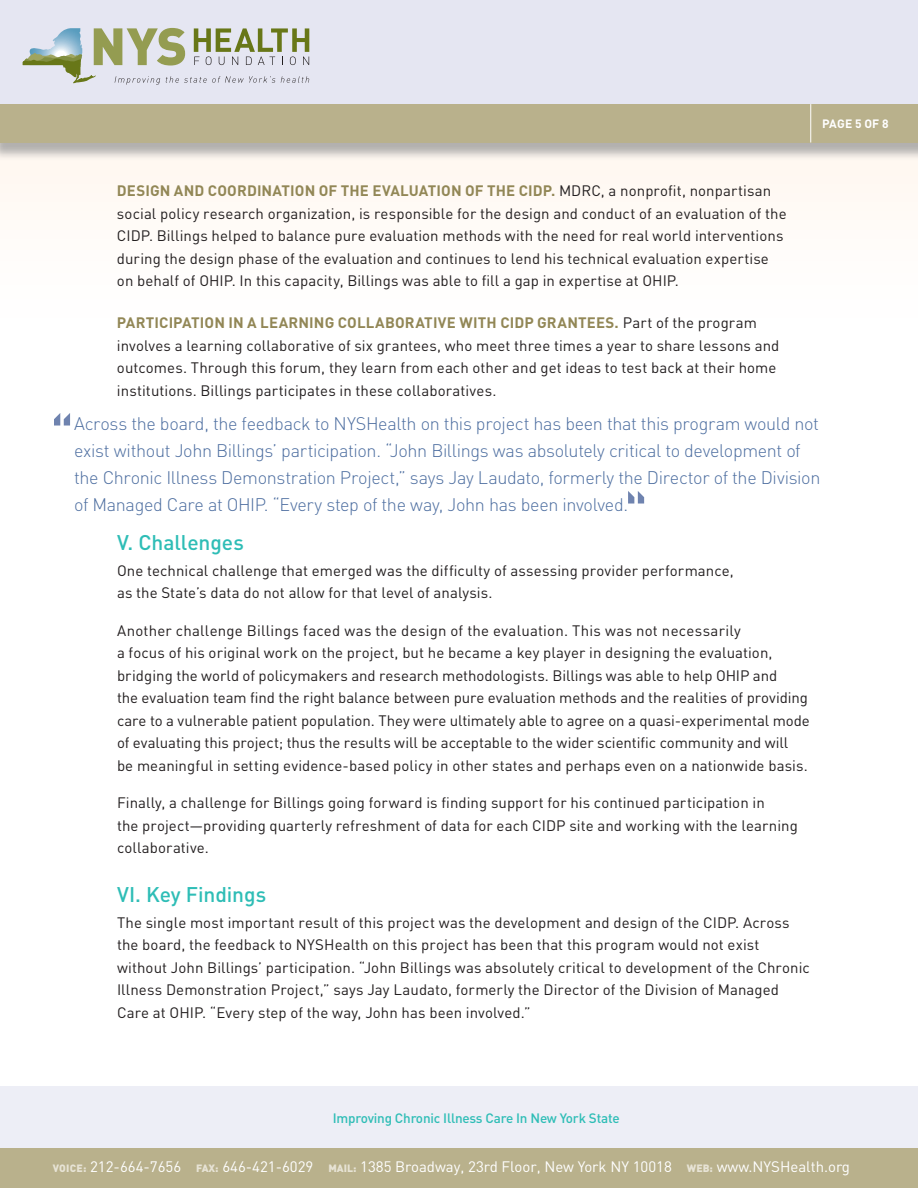
<style>
.page{position:relative;width:918px;height:1188px;background:#fff}
.page>*{position:absolute;margin:0;border:0;box-sizing:border-box;transform-origin:0 0}
.t1{font:500 21px "DIN";letter-spacing:-.005em;color:#2ebdb6}
.t2{font:300 18px/27px "DIN";letter-spacing:-.02em;color:#4d6ea0}
.t3{font:15px/22.5px "DIN";letter-spacing:.005em;color:#231f20}
.t4{font:15px "DIN";color:#fff}
.t5{font:700 15px "DIN";letter-spacing:.015em;color:#928756}
.t6{font:500 13.5px "DIN";letter-spacing:-.015em;color:#2ebdb6}
.t7{font:700 12px "DIN";color:#fff}
.s1{font-weight:700;color:#928756}
.s2{font-weight:900;font-size:10.5px;color:#e7e3d5}
</style>
<div class="page">
<div style="left:0;top:0;width:918px;height:106px;background:#e5e6f2"></div>
<div style="left:0;top:142px;width:918px;height:224px;background:#fffdfb"></div>
<div style="left:0;top:1086px;width:918px;height:102px;background:#edeef6"></div>
<div style="left:0;top:106px;width:918px;height:55px;background:#999;opacity:.75"></div>
<div style="left:0;top:104px;width:918px;height:38px;background:#b9b18c"></div>
<hr style="left:810px;top:104px;width:1px;height:39px;background:#fff">
<div style="left:0;top:1148px;width:918px;height:40px;background:#b9b18c"></div>
<svg style="left:23px;top:28px;width:286px;height:57px"></svg>
<svg style="left:54px;top:413px;width:16px;height:13px"></svg>
<svg style="left:628px;top:491px;width:16px;height:13px"></svg>
<p class="t3" style="left:117px;top:180px;width:671px"><span class="s1">DESIGN AND COORDINATION OF THE EVALUATION OF THE CIDP.</span> MDRC, a nonprofit, nonpartisan social policy research organization, is responsible for the design and conduct of an evaluation of the CIDP. Billings helped to balance pure evaluation methods with the need for real world interventions during the design phase of the evaluation and continues to lend his technical evaluation expertise on behalf of OHIP. In this capacity, Billings was able to fill a gap in expertise at OHIP.</p>
<p class="t5" style="left:117px;top:313px;width:46px">PARTICIP</p>
<p class="t3" style="left:117px;top:312px;width:664px;text-indent:65px"><span class="s1">ATION I N A LEARNI NG COLLABORATIVE WITH CIDP GRANTEES.</span> Part of the program involves a learning collaborative of six grantees, who meet three times a year to share lessons and outcomes. Through this forum, they learn from each other and get ideas to test back at their home institutions. Billings participates in these collaboratives.</p>
<p class="t7" style="left:822px;top:116px;width:68px">PAGE 5 OF 8</p>
<p class="t2" style="left:74px;top:409px;width:748px">Across the board, the feedback to NYSHealth on this project has been that this program would not exist without John Billings’ participation. “John Billings was absolutely critical to development of the Chronic Illness Demonstration Project,” says Jay Laudato, formerly the Director of the Division of Managed Care at OHIP. “Every step of the way, John has been involved.</p>
<h1 class="t1" style="left:117px;top:528px;width:128px">V. Challenges</h1>
<p class="t3" style="left:117px;top:559px;width:618px">One technical challenge that emerged was the difficulty of assessing provider performance, as the State’s data do not allow for that level of analysis.</p>
<p class="t3" style="left:117px;top:619px;width:694px">Another challenge Billings faced was the design of the evaluation. This was not necessarily<br>a focus of his original work on the project, but he became a key player in designing the evaluation, bridging the world of policymakers and research methodologists. Billings was able to help OHIP and<br>the evaluation team find the right balance between pure evaluation methods and the realities of providing care to a vulnerable patient population. They were ultimately able to agree on a quasi-experimental mode of evaluating this project; thus the results will be acceptable to the wider scientific community and will<br>be meaningful in setting evidence-based policy in other states and perhaps even on a nationwide basis.</p>
<p class="t3" style="left:117px;top:792px;width:682px">Finally, a challenge for Billings going forward is finding support for his continued participation in<br>the project—providing quarterly refreshment of data for each CIDP site and working with the learning collaborative.</p>
<h1 class="t1" style="left:117px;top:881px;width:151px">VI. Key Findings</h1>
<p class="t3" style="left:117px;top:911px;width:694px">The single most important result of this project was the development and design of the CIDP. Across the board, the feedback to NYSHealth on this project has been that this program would not exist without John Billings’ participation. “John Billings was absolutely critical to development of the Chronic Illness Demonstration Project,” says Jay Laudato, formerly the Director of the Division of Managed Care at OHIP. “Every step of the way, John has been involved.”</p>
<p class="t6" style="left:333px;top:1109px;width:288px">Improving Chronic Illness Care In New York State</p>
<p class="t4" style="left:53px;top:1158px;width:799px"><span class="s2">VOICE:</span> 212-664-7656 <span class="s2">FAX:</span> 646-421-6029 <span class="s2">MAIL:</span> 1385 Broadway, 23rd Floor, New York NY 10018 <span class="s2">WEB:</span> www.NYSHealth.org</p>
</div>
